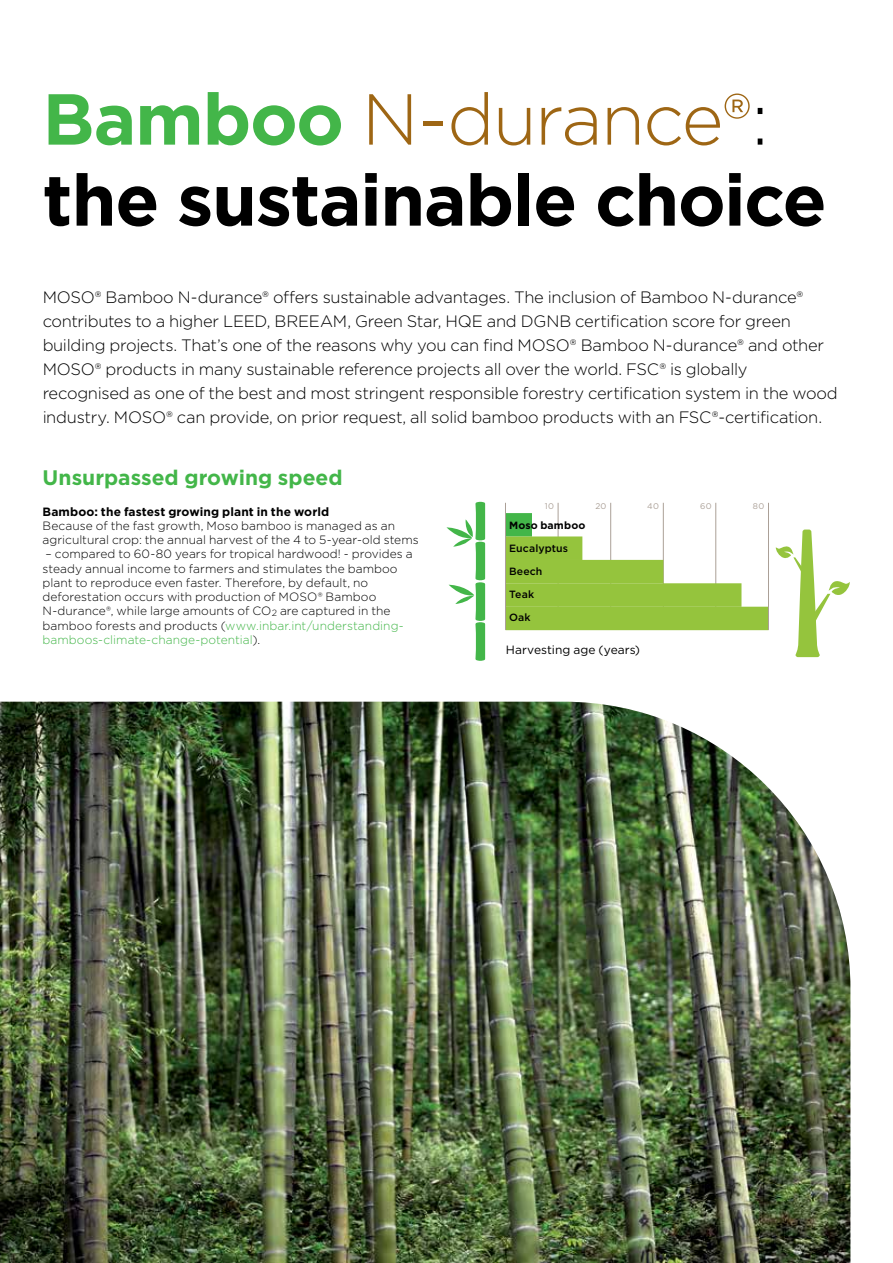
<style>
.page{position:relative;width:893px;height:1263px;background:#fff}
.page>*{position:absolute;margin:0;border:0;box-sizing:border-box;transform-origin:0 0}
.t1{font:700 72px/81px "Gotham";letter-spacing:-.02em;color:#000}
.t2{font:700 21px "Gotham";color:#43b649}
.t3{font:300 16.5px/24px "Gotham";letter-spacing:-.015em;color:#000}
.t4{font:300 12px/14.2px "Gotham";letter-spacing:.005em;color:#000}
.t5{font:700 12px "Gotham";letter-spacing:.01em;color:#000}
.t6{font:12px "Gotham";letter-spacing:.005em;color:#000}
.t7{font:500 10.5px/23.1px "Gotham";letter-spacing:.01em;color:#000}
.t8{font:700 10.5px "Gotham";letter-spacing:.01em;color:#000}
.t9{font:8.25px "Gotham";letter-spacing:.045em;color:#aba097}
.s1{color:#43b649}
.s2{font-weight:300;color:#9e6614}
.s3{font-weight:300}
.s4{font-size:9px}
</style>
<div class="page">
<img style="left:0;top:702px;width:850px;height:561px">
<hr style="left:558px;top:503px;width:1px;height:127px;background:#aba097">
<hr style="left:610px;top:503px;width:1px;height:127px;background:#aba097">
<hr style="left:663px;top:503px;width:1px;height:127px;background:#aba097">
<hr style="left:715px;top:503px;width:1px;height:127px;background:#aba097">
<div style="left:505px;top:513px;width:27px;height:24px;background:#43b649"></div>
<div style="left:505px;top:536px;width:77px;height:24px;background:#95c43d"></div>
<div style="left:505px;top:560px;width:158px;height:23px;background:#95c43d"></div>
<div style="left:505px;top:583px;width:236px;height:24px;background:#95c43d"></div>
<div style="left:505px;top:607px;width:264px;height:23px;background:#95c43d"></div>
<hr style="left:768px;top:503px;width:1px;height:127px;background:#aba097">
<hr style="left:505px;top:503px;width:1px;height:127px;background:#aba097">
<svg style="left:775px;top:529px;width:75px;height:128px"></svg>
<svg style="left:446px;top:501px;width:39px;height:160px"></svg>
<h1 class="t1" style="left:43px;top:78px;width:786px"><span class="s1">Bamboo</span> <span class="s2">N-durance®</span><span class="s3">: </span>the sustainable choice</h1>
<p class="t3" style="left:43px;top:285px;width:797px">MOSO® Bamboo N-durance® offers sustainable advantages. The inclusion of Bamboo N-durance® contributes to a higher LEED, BREEAM, Green Star, HQE and DGNB certification score for green building projects. That’s one of the reasons why you can find MOSO® Bamboo N-durance® and other MOSO® products in many sustainable reference projects all over the world. FSC® is globally recognised as one of the best and most stringent responsible forestry certification system in the wood industry. MOSO® can provide, on prior request, all solid bamboo products with an FSC®-certification.</p>
<p class="t2" style="left:43px;top:463px;width:302px">Unsurpassed growing speed</p>
<p class="t5" style="left:43px;top:503px;width:288px">Bamboo: the fastest growing plant in the world</p>
<p class="t4" style="left:43px;top:518px;width:378px">Because of the fast growth, Moso bamboo is managed as an agricultural crop: the annual harvest of the 4 to 5-year-old stems</p>
<p class="t4" style="left:43px;top:547px;width:372px">– compared to 60-80 years for tropical hardwood! - provides a steady annual income to farmers and stimulates the bamboo plant to reproduce even faster. Therefore, by default, no deforestation occurs with production of MOSO® Bamboo N-durance®, while large amounts of CO<span class="s4">2</span> are captured in the bamboo forests and products (<span class="s1">www.inbar.int/understanding&shy;bamboos-climate-change-potential</span>).</p>
<p class="t9" style="left:545px;top:501px;width:11px">10</p>
<p class="t9" style="left:595px;top:501px;width:13px">20</p>
<p class="t9" style="left:647px;top:501px;width:13px">40</p>
<p class="t9" style="left:700px;top:501px;width:13px">60</p>
<p class="t9" style="left:753px;top:501px;width:13px">80</p>
<p class="t8" style="left:509px;top:518px;width:78px">Moso bamboo</p>
<p class="t7" style="left:509px;top:537px;width:60px">Eucalyptus<br>Beech<br>Teak<br>Oak</p>
<p class="t6" style="left:506px;top:642px;width:136px">Harvesting age (years)</p>
</div>
